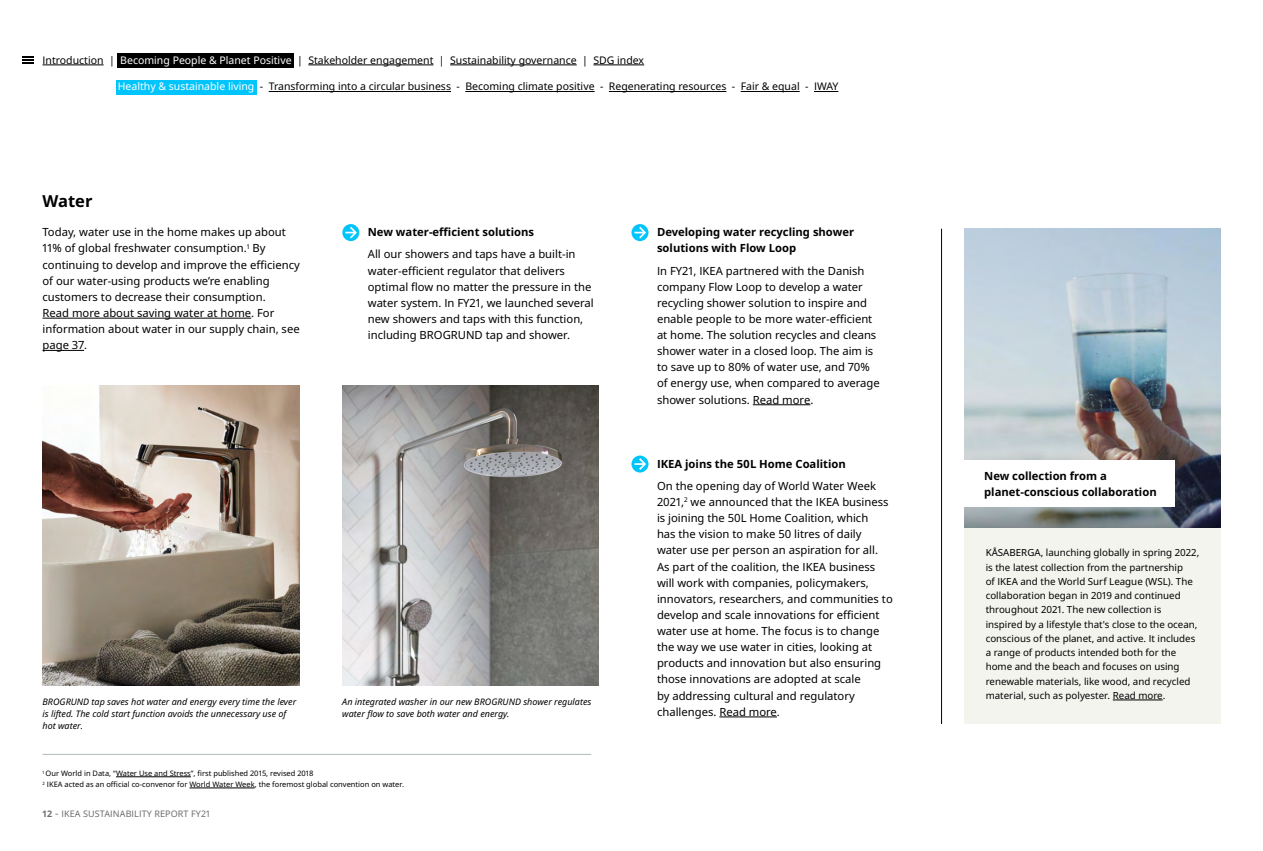
<style>
.page{position:relative;width:1263px;height:851px;background:#fff}
.page>*{position:absolute;margin:0;border:0;box-sizing:border-box;transform-origin:0 0}
.t1{font:700 16.5px "Noto IKEA Latin";color:#000}
.t2{font:11.25px/16px "Noto IKEA Latin";color:#000}
.t3{font:700 11.25px/16px "Noto IKEA Latin";color:#000}
.t4{font:10.5px "Noto IKEA Latin";color:#000}
.t5{font:9.75px/14.2px "Noto IKEA Latin";color:#000}
.t6{font:italic 9px/12px "Noto IKEA Latin";color:#000}
.t7{font:9px "Noto IKEA Latin";letter-spacing:.01em;color:#6d6e71}
.t8{font:7.5px/11.1px "Noto IKEA Latin";color:#000}
.s1{color:#fff}
.s2{font-weight:700}
.s3{font-size:10.5px}
</style>
<div class="page">
<svg style="left:631px;top:455px;width:17px;height:17px"></svg>
<svg style="left:634px;top:458px;width:12px;height:12px"></svg>
<hr style="left:719px;top:716px;width:58px;height:1px;background:#000">
<svg style="left:342px;top:224px;width:17px;height:17px"></svg>
<svg style="left:345px;top:227px;width:12px;height:11px"></svg>
<svg style="left:631px;top:224px;width:17px;height:17px"></svg>
<svg style="left:634px;top:227px;width:12px;height:11px"></svg>
<hr style="left:753px;top:404px;width:57px;height:1px;background:#000">
<hr style="left:43px;top:318px;width:208px;height:1px;background:#000">
<hr style="left:43px;top:350px;width:41px;height:1px;background:#000">
<hr style="left:43px;top:753px;width:548px;height:1px;background:#b0b9bd">
<hr style="left:116px;top:776px;width:75px;height:1px;background:#000">
<hr style="left:189px;top:787px;width:66px;height:1px;background:#000">
<img style="left:964px;top:228px;width:256px;height:300px">
<div style="left:964px;top:528px;width:256px;height:196px;background:#f4f4ef"></div>
<hr style="left:1113px;top:699px;width:50px;height:1px;background:#000">
<div style="left:963px;top:460px;width:211px;height:46px;background:#fff"></div>
<hr style="left:941px;top:228px;width:1px;height:496px;background:#000">
<img style="left:43px;top:386px;width:257px;height:299px">
<img style="left:343px;top:386px;width:256px;height:299px">
<div style="left:118px;top:54px;width:176px;height:14px;background:#000"></div>
<hr style="left:43px;top:65px;width:61px;height:1px;background:#000">
<hr style="left:308px;top:65px;width:125px;height:1px;background:#000">
<hr style="left:450px;top:65px;width:127px;height:1px;background:#000">
<hr style="left:593px;top:65px;width:51px;height:1px;background:#000">
<svg style="left:23px;top:56px;width:11px;height:8px"></svg>
<div style="left:116px;top:80px;width:141px;height:14px;background:#00c4fc"></div>
<hr style="left:269px;top:91px;width:182px;height:1px;background:#000">
<hr style="left:465px;top:91px;width:130px;height:1px;background:#000">
<hr style="left:609px;top:91px;width:117px;height:1px;background:#000">
<hr style="left:741px;top:91px;width:59px;height:1px;background:#000">
<svg style="left:814px;top:91px;width:24px;height:1px"></svg>
<p class="t4" style="left:43px;top:53px;width:603px">Introduction | <span class="s1">Becoming People &amp; Planet Positive</span> | Stakeholder engagement | Sustainability governance | SDG index</p>
<p class="t4" style="left:118px;top:79px;width:722px"><span class="s1">Healthy &amp; sustainable living</span> - Transforming into a circular business - Becoming climate positive - Regenerating resources - Fair &amp; equal - IWAY</p>
<h1 class="t1" style="left:43px;top:190px;width:51px">Water</h1>
<p class="t2" style="left:43px;top:224px;width:259px">Today, water use in the home makes up about 11% of global freshwater consumption.<sup>1</sup> By continuing to develop and improve the efficiency of our water-using products we’re enabling customers to decrease their consumption.<br>Read more about saving water at home. For information about water in our supply chain, see page 37.</p>
<p class="t3" style="left:368px;top:224px;width:168px">New water-efficient solutions</p>
<p class="t2" style="left:368px;top:246px;width:227px">All our showers and taps have a built-in water-efficient regulator that delivers optimal flow no matter the pressure in the water system. In FY21, we launched several new showers and taps with this function, including BROGRUND tap and shower.</p>
<p class="t6" style="left:43px;top:695px;width:255px">BROGRUND tap saves hot water and energy every time the lever is lifted. The cold start function avoids the unnecessary use of hot water.</p>
<p class="t6" style="left:342px;top:695px;width:251px">An integrated washer in our new BROGRUND shower regulates water flow to save both water and energy.</p>
<p class="t8" style="left:43px;top:767px;width:363px"><sup>1</sup> Our World in Data, “Water Use and Stress”, first published 2015, revised 2018<br><sup>2</sup> IKEA acted as an official co-convenor for World Water Week, the foremost global convention on water.</p>
<p class="t7" style="left:43px;top:807px;width:169px"><span class="s2">12</span> <span class="s3">-</span> IKEA SUSTAINABILITY REPORT FY21</p>
<p class="t3" style="left:657px;top:224px;width:199px">Developing water recycling shower solutions with Flow Loop</p>
<p class="t2" style="left:657px;top:262px;width:224px">In FY21, IKEA partnered with the Danish company Flow Loop to develop a water recycling shower solution to inspire and enable people to be more water-efficient at home. The solution recycles and cleans shower water in a closed loop. The aim is to save up to 80% of water use, and 70% of energy use, when compared to average shower solutions. Read more.</p>
<p class="t3" style="left:657px;top:455px;width:190px">IKEA joins the 50L Home Coalition</p>
<p class="t2" style="left:657px;top:477px;width:237px">On the opening day of World Water Week 2021,<sup>2</sup> we announced that the IKEA business is joining the 50L Home Coalition, which<br>has the vision to make 50 litres of daily water use per person an aspiration for all.<br>As part of the coalition, the IKEA business will work with companies, policymakers, innovators, researchers, and communities to develop and scale innovations for efficient water use at home. The focus is to change the way we use water in cities, looking at products and innovation but also ensuring those innovations are adopted at scale<br>by addressing cultural and regulatory challenges. Read more.</p>
<p class="t3" style="left:984px;top:467px;width:174px">New collection from a planet-conscious collaboration</p>
<p class="t5" style="left:986px;top:545px;width:215px">KÅSABERGA, launching globally in spring 2022, is the latest collection from the partnership<br>of IKEA and the World Surf League (WSL). The collaboration began in 2019 and continued throughout 2021. The new collection is inspired by a lifestyle that's close to the ocean, conscious of the planet, and active. It includes a range of products intended both for the home and the beach and focuses on using renewable materials, like wood, and recycled material, such as polyester. Read more.</p>
</div>
